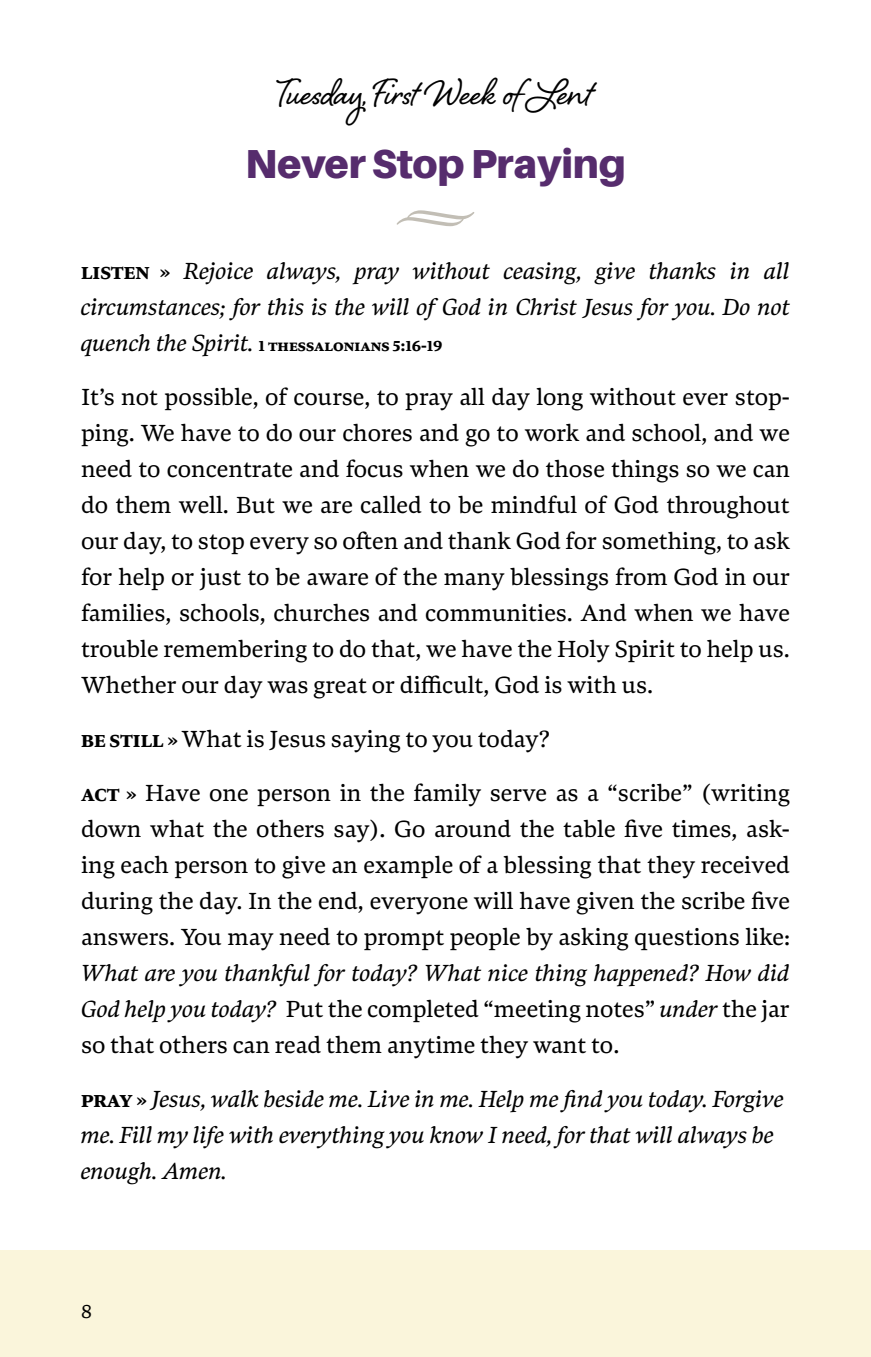
<style>
.page{position:relative;width:871px;height:1357px;background:#fff}
.page>*{position:absolute;margin:0;border:0;box-sizing:border-box;transform-origin:0 0}
.t1{font:47.25px "Shelby";color:#000}
.t2{font:900 40.5px "Aileron";letter-spacing:-.005em;color:#562c6d}
.t3{font:24.3px/36px "Bennet Text Two";color:#000;text-align:justify}
.t4{font:italic 24.3px/36px "Bennet Text Two";color:#000}
.t5{font:20.25px "Bennet Text Two";color:#000}
.t6{font:700 15.75px "Bennet Text Four";color:#000}
.s1{font-family:"Bennet Text Four";font-weight:700;font-style:normal;font-size:18px}
.s2{font-family:"Bennet Text Two";font-weight:400;font-style:italic;font-size:24.3px}
.s3{font-family:"Bennet Text Four";font-weight:700;font-size:18px}
.s4{font-style:normal}
</style>
<div class="page">
<div style="left:0;top:1250px;width:871px;height:107px;background:#faf5db"></div>
<svg style="left:397px;top:210px;width:77px;height:16px"></svg>
<h1 class="t1" style="left:277px;top:60px;width:316px">Tuesday, First Week ofLent</h1>
<h2 class="t2" style="left:245px;top:140px;width:382px">Never Stop Praying</h2>
<p class="t4" style="left:81px;top:253px;width:710px"><span class="s1">LISTEN »</span> Rejoice always, pray without ceasing, give thanks in all circumstances; for this is the will of God in Christ Jesus for you. Do not</p>
<p class="t6" style="left:81px;top:335px;width:363px"><span class="s2">quench the Spirit.</span> 1 Thessalonians 5:16-19</p>
<p class="t3" style="left:81px;top:379px;width:710px">It’s not possible, of course, to pray all day long without ever stop&shy;ping. We have to do our chores and go to work and school, and we need to concentrate and focus when we do those things so we can do them well. But we are called to be mindful of God throughout our day, to stop every so often and thank God for something, to ask for help or just to be aware of the many blessings from God in our families, schools, churches and communities. And when we have trouble remembering to do that, we have the Holy Spirit to help us.<br>Whether our day was great or difficult, God is with us.</p>
<p class="t3" style="left:81px;top:721px;width:470px"><span class="s3">BE STILL »</span> What is Jesus saying to you today?</p>
<p class="t3" style="left:81px;top:775px;width:710px"><span class="s3">ACT »</span> Have one person in the family serve as a “scribe” (writing down what the others say). Go around the table five times, ask&shy;ing each person to give an example of a blessing that they received during the day. In the end, everyone will have given the scribe five answers. You may need to prompt people by asking questions like:</p>
<p class="t4" style="left:81px;top:955px;width:710px;text-align:justify">What are you thankful for today? What nice thing happened? How did God help you today? <span class="s4">Put the completed “meeting notes”</span> under <span class="s4">the jar so that others can read them anytime they want to.</span></p>
<p class="t4" style="left:81px;top:1081px;width:704px"><span class="s1">PRAY »</span> Jesus, walk beside me. Live in me. Help me find you today. Forgive me. Fill my life with everything you know I need, for that will always be enough. Amen.</p>
<p class="t5" style="left:81px;top:1298px;width:12px">8</p>
</div>
